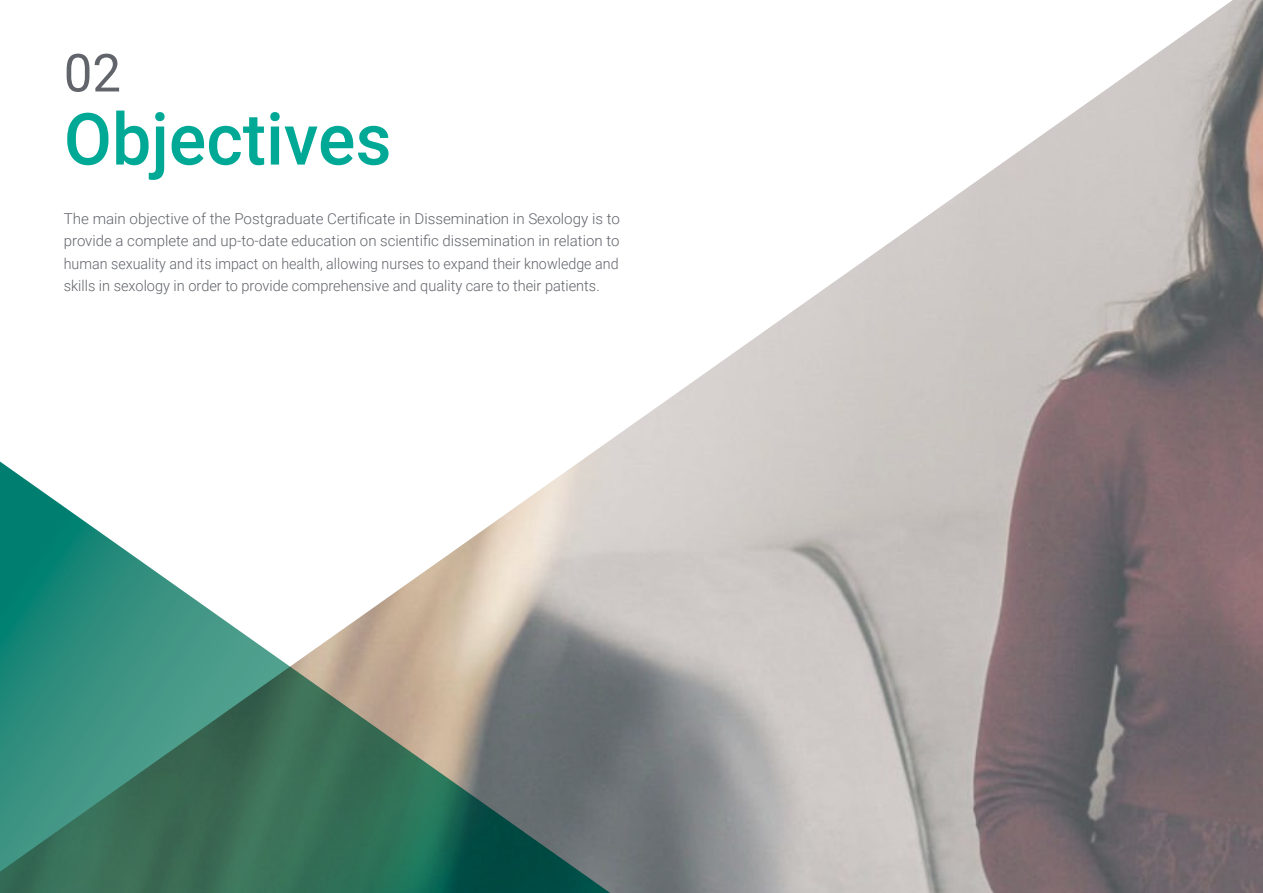
<style>
.page{position:relative;width:1263px;height:893px;background:#fff}
.page>*{position:absolute;margin:0;border:0;box-sizing:border-box;transform-origin:0 0}
.t1{font:500 72px "Roboto";color:#00a996}
.t2{font:52.5px "Roboto";color:#61646a}
.t3{font:300 15px/22.5px "Roboto";color:#61646a;text-align:justify}
</style>
<div class="page">
<img style="left:602px;top:0;width:661px;height:893px">
<svg style="left:0;top:446px;width:640px;height:447px"></svg>
<h2 class="t2" style="left:64px;top:36px;width:59px">02</h2>
<h1 class="t1" style="left:64px;top:89px;width:329px">Objectives</h1>
<p class="t3" style="left:64px;top:207px;width:558px">The main objective of the Postgraduate Certificate in Dissemination in Sexology is to provide a complete and up-to-date education on scientific dissemination in relation to human sexuality and its impact on health, allowing nurses to expand their knowledge and skills in sexology in order to provide comprehensive and quality care to their patients.</p>
</div>
